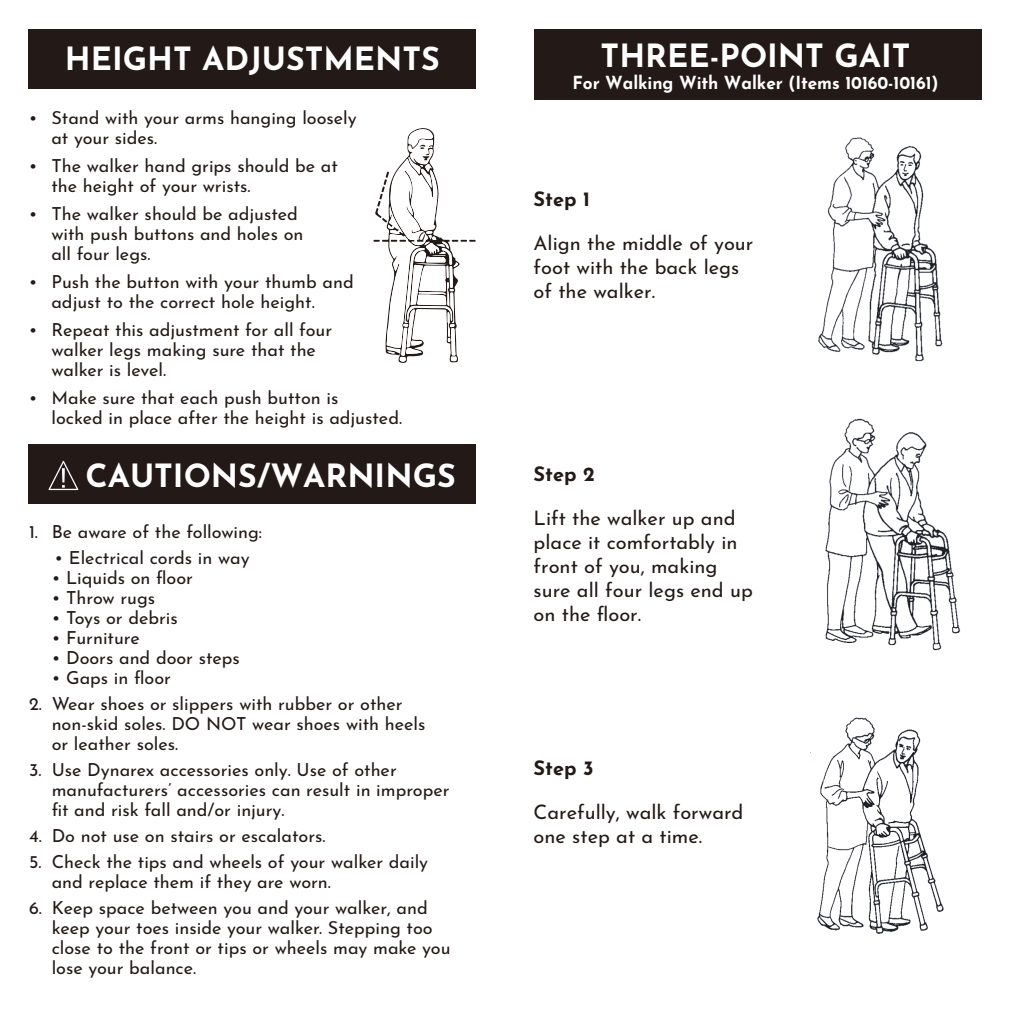
<style>
.page{position:relative;width:1010px;height:1010px;background:#fff}
.page>*{position:absolute;margin:0;border:0;box-sizing:border-box;transform-origin:0 0}
.t1{font:700 32px "Josefin Sans";color:#fff}
.t2{font:20px/24px "Josefin Sans";color:#231916}
.t3{font:700 20px "Josefin Sans";color:#231916}
.t4{font:18px/20px "Josefin Sans";color:#231916}
.t5{font:700 18px "Josefin Sans";letter-spacing:-.005em;color:#fff;scale:.96 1}
</style>
<div class="page">
<div style="left:29px;top:29px;width:447px;height:60px;background:#231916"></div>
<div style="left:534px;top:29px;width:447px;height:71px;background:#231916"></div>
<div style="left:29px;top:444px;width:447px;height:60px;background:#231916"></div>
<svg style="left:373px;top:128px;width:103px;height:235px"></svg>
<img style="left:818px;top:137px;width:125px;height:225px">
<img style="left:825px;top:418px;width:136px;height:233px">
<img style="left:810px;top:717px;width:134px;height:217px">
<svg style="left:49px;top:461px;width:29px;height:29px"></svg>
<h1 class="t1" style="left:65px;top:30px;width:377px">HEIGHT ADJUSTMENTS</h1>
<p class="t4" style="left:51px;top:105px;width:307px;text-indent:-23px">• Stand with your arms hanging loosely at your sides.</p>
<p class="t4" style="left:51px;top:153px;width:288px;text-indent:-23px">• The walker hand grips should be at the height of your wrists.</p>
<p class="t4" style="left:51px;top:201px;width:254px;text-indent:-23px">• The walker should be adjusted with push buttons and holes on all four legs.</p>
<p class="t4" style="left:51px;top:269px;width:304px;text-indent:-23px">• Push the button with your thumb and adjust to the correct hole height.</p>
<p class="t4" style="left:51px;top:317px;width:282px;text-indent:-23px">• Repeat this adjustment for all four walker legs making sure that the walker is level.</p>
<p class="t4" style="left:51px;top:385px;width:352px;text-indent:-23px">• Make sure that each push button is<br>locked in place after the height is adjusted.</p>
<h1 class="t1" style="left:85px;top:447px;width:372px">CAUTIONS/WARNINGS</h1>
<p class="t4" style="left:29px;top:520px;width:235px">1. Be aware of the following:</p>
<p class="t4" style="left:55px;top:546px;width:197px">• Electrical cords in way</p>
<p class="t4" style="left:52px;top:566px;width:143px">• Liquids on floor</p>
<p class="t4" style="left:52px;top:586px;width:105px">• Throw rugs</p>
<p class="t4" style="left:52px;top:606px;width:128px">• Toys or debris</p>
<p class="t4" style="left:52px;top:626px;width:90px">• Furniture</p>
<p class="t4" style="left:52px;top:646px;width:190px">• Doors and door steps</p>
<p class="t4" style="left:52px;top:666px;width:121px">• Gaps in floor</p>
<p class="t4" style="left:52px;top:692px;width:375px;text-indent:-23px">2. Wear shoes or slippers with rubber or other non-skid soles. DO NOT wear shoes with heels or leather soles.</p>
<p class="t4" style="left:52px;top:758px;width:399px;text-indent:-23px">3. Use Dynarex accessories only. Use of other manufacturers’ accessories can result in improper fit and risk fall and/or injury.</p>
<p class="t4" style="left:29px;top:824px;width:298px">4. Do not use on stairs or escalators.</p>
<p class="t4" style="left:52px;top:850px;width:378px;text-indent:-23px">5. Check the tips and wheels of your walker daily and replace them if they are worn.</p>
<p class="t4" style="left:52px;top:896px;width:400px;text-indent:-23px">6. Keep space between you and your walker, and keep your toes inside your walker. Stepping too close to the front or tips or wheels may make you lose your balance.</p>
<h1 class="t1" style="left:601px;top:28px;width:311px">THREE-POINT GAIT</h1>
<p class="t5" style="left:573px;top:67px;width:383px">For Walking With Walker (Items 10160-10161)</p>
<p class="t3" style="left:534px;top:182px;width:58px">Step 1</p>
<p class="t2" style="left:534px;top:229px;width:221px">Align the middle of your foot with the back legs of the walker.</p>
<p class="t3" style="left:534px;top:457px;width:63px">Step 2</p>
<p class="t2" style="left:534px;top:504px;width:221px">Lift the walker up and place it comfortably in front of you, making sure all four legs end up on the floor.</p>
<p class="t3" style="left:534px;top:751px;width:62px">Step 3</p>
<p class="t2" style="left:534px;top:798px;width:211px">Carefully, walk forward one step at a time.</p>
</div>
